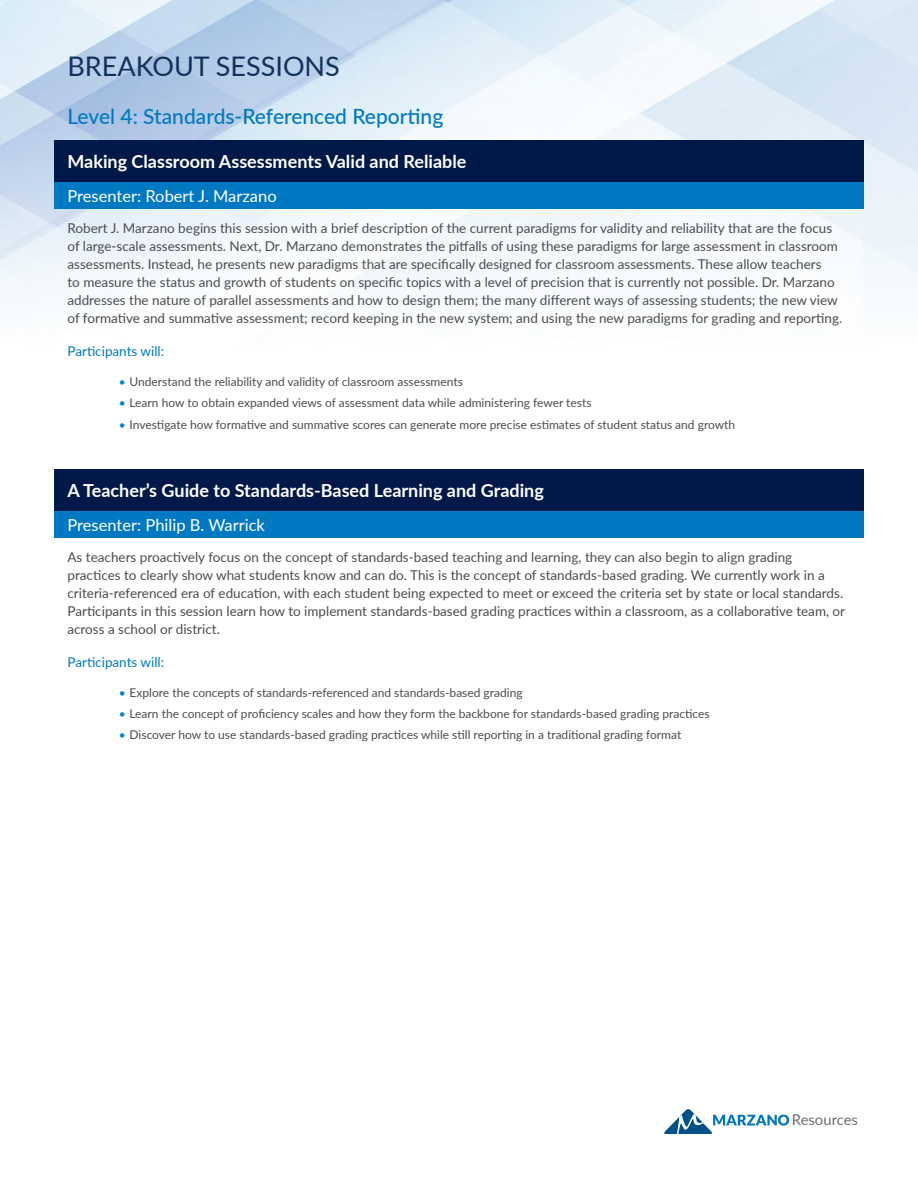
<style>
.page{position:relative;width:918px;height:1188px;background:#fff}
.page>*{position:absolute;margin:0;border:0;box-sizing:border-box;transform-origin:0 0}
.t1{font:27px "Lato";color:#13315b}
.t2{font:500 21px "Lato";color:#0079c2}
.t3{font:700 18px "Lato";color:#fff}
.t4{font:16.5px "Lato";color:#fff}
.t5{font:14.85px "Lato";color:#6c6d70}
.t6{font:13.5px/18px "Lato";color:#4b4c4d}
.t7{font:13.5px "Lato";color:#0079c2}
.t8{font:12px "Lato";color:#4b4c4d}
.s1{color:#0c85c8}
</style>
<div class="page">
<img style="left:0;top:0;width:918px;height:306px">
<div style="left:54px;top:140px;width:810px;height:42px;background:#001948"></div>
<div style="left:54px;top:182px;width:810px;height:26px;background:#0079c2"></div>
<div style="left:54px;top:469px;width:810px;height:42px;background:#001948"></div>
<div style="left:54px;top:511px;width:810px;height:26px;background:#0079c2"></div>
<svg style="left:664px;top:1109px;width:125px;height:25px"></svg>
<h1 class="t1" style="left:68px;top:47px;width:274px">BREAKOUT SESSIONS</h1>
<h2 class="t2" style="left:68px;top:101px;width:377px">Level 4: Standards-Referenced Reporting</h2>
<h3 class="t3" style="left:68px;top:149px;width:401px">Making Classroom Assessments Valid and Reliable</h3>
<p class="t4" style="left:68px;top:184px;width:211px">Presenter: Robert J. Marzano</p>
<p class="t6" style="left:68px;top:219px;width:776px">Robert J. Marzano begins this session with a brief description of the current paradigms for validity and reliability that are the focus of large-scale assessments. Next, Dr. Marzano demonstrates the pitfalls of using these paradigms for large assessment in classroom assessments. Instead, he presents new paradigms that are specifically designed for classroom assessments. These allow teachers<br>to measure the status and growth of students on specific topics with a level of precision that is currently not possible. Dr. Marzano addresses the nature of parallel assessments and how to design them; the many different ways of assessing students; the new view of formative and summative assessment; record keeping in the new system; and using the new paradigms for grading and reporting.</p>
<p class="t7" style="left:68px;top:341px;width:98px">Participants will:</p>
<p class="t8" style="left:119px;top:373px;width:346px"><span class="s1">•</span> Understand the reliability and validity of classroom assessments</p>
<p class="t8" style="left:119px;top:394px;width:474px"><span class="s1">•</span> Learn how to obtain expanded views of assessment data while administering fewer tests</p>
<p class="t8" style="left:119px;top:416px;width:618px"><span class="s1">•</span> Investigate how formative and summative scores can generate more precise estimates of student status and growth</p>
<h3 class="t3" style="left:68px;top:478px;width:478px">A Teacher’s Guide to Standards-Based Learning and Grading</h3>
<p class="t4" style="left:68px;top:513px;width:199px">Presenter: Philip B. Warrick</p>
<p class="t6" style="left:68px;top:548px;width:779px">As teachers proactively focus on the concept of standards-based teaching and learning, they can also begin to align grading practices to clearly show what students know and can do. This is the concept of standards-based grading. We currently work in a criteria-referenced era of education, with each student being expected to meet or exceed the criteria set by state or local standards.<br>Participants in this session learn how to implement standards-based grading practices within a classroom, as a collaborative team, or across a school or district.</p>
<p class="t7" style="left:68px;top:652px;width:98px">Participants will:</p>
<p class="t8" style="left:119px;top:684px;width:405px"><span class="s1">•</span> Explore the concepts of standards-referenced and standards-based grading</p>
<p class="t8" style="left:119px;top:705px;width:592px"><span class="s1">•</span> Learn the concept of proficiency scales and how they form the backbone for standards-based grading practices</p>
<p class="t8" style="left:119px;top:727px;width:564px"><span class="s1">•</span> Discover how to use standards-based grading practices while still reporting in a traditional grading format</p>
<p class="t5" style="left:792px;top:1109px;width:68px">Resources</p>
</div>
